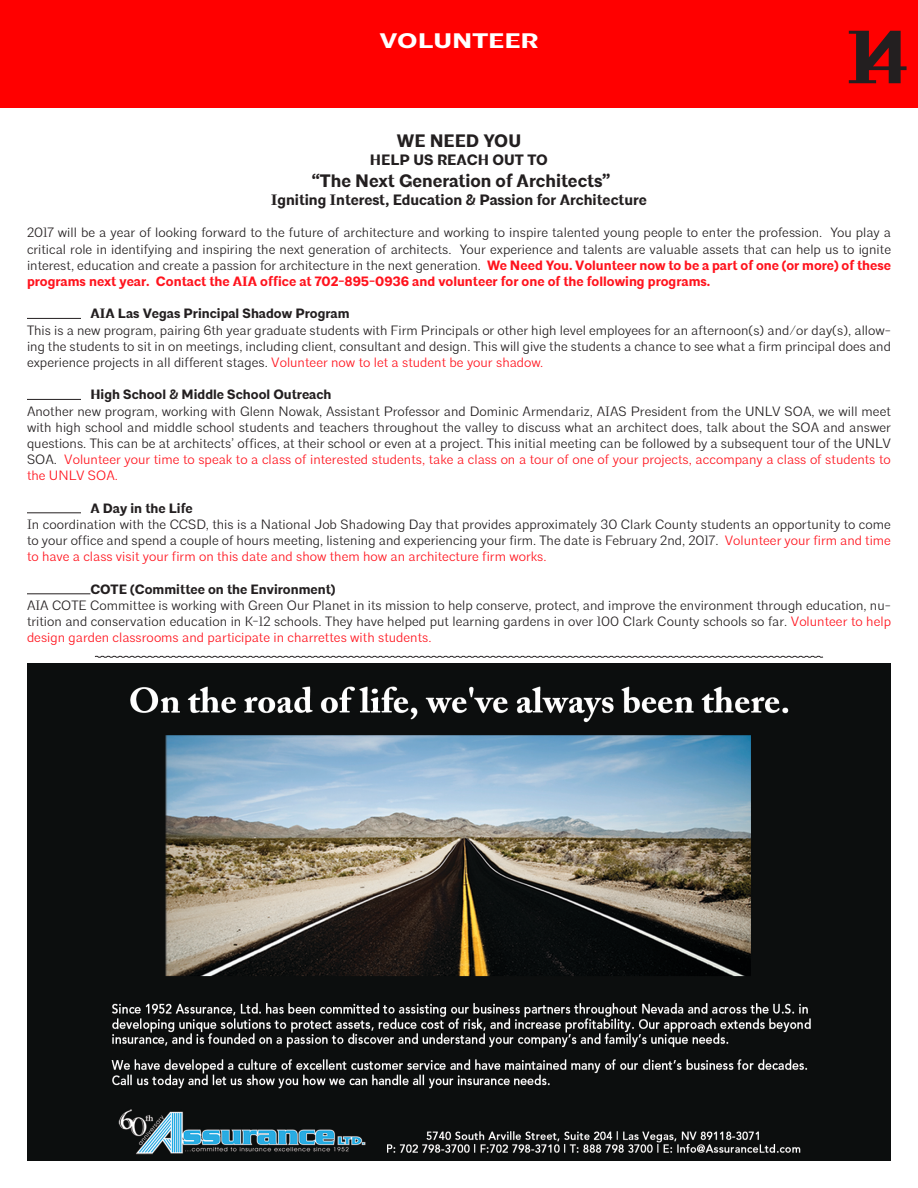
<style>
.page{position:relative;width:918px;height:1188px;background:#fff}
.page>*{position:absolute;margin:0;border:0;box-sizing:border-box;transform-origin:0 0}
.t1{font:700 75px "Architype";color:#231f20}
.t2{font:700 21px "Architype";color:#fff;scale:1.25 1}
.t3{font:700 18px "Architype";color:#231f20}
.t4{font:700 15px "Architype";color:#231f20}
.t5{font:300 13.5px/16.2px "Architype";color:#231f20;text-align:justify}
.t6{font:700 13.5px "Architype";color:#231f20}
.s1{font-weight:700;color:#ff131d}
.s2{color:#ff131d}
</style>
<div class="page">
<div style="left:0;top:0;width:918px;height:108px;background:#f00"></div>
<svg style="left:94px;top:655px;width:730px;height:3px"></svg>
<hr style="left:27px;top:318px;width:54px;height:1px;background:#231f20">
<hr style="left:27px;top:399px;width:54px;height:1px;background:#231f20">
<hr style="left:27px;top:513px;width:54px;height:1px;background:#231f20">
<hr style="left:27px;top:594px;width:63px;height:1px;background:#231f20">
<img style="left:27px;top:663px;width:864px;height:498px">
<p class="t2" style="left:380px;top:28px;width:129px">VOLUNTEER</p>
<p class="t1" style="left:847px;top:12px;width:62px">14</p>
<p class="t3" style="left:397px;top:130px;width:126px">WE NEED YOU</p>
<p class="t4" style="left:370px;top:151px;width:180px">HELP US REACH OUT TO</p>
<p class="t3" style="left:312px;top:170px;width:301px">“The Next Generation of Architects”</p>
<p class="t4" style="left:271px;top:191px;width:377px">Igniting Interest, Education &amp; Passion for Architecture</p>
<p class="t5" style="left:27px;top:225px;width:866px">2017 will be a year of looking forward to the future of architecture and working to inspire talented young people to enter the profession. You play a critical role in identifying and inspiring the next generation of architects. Your experience and talents are valuable assets that can help us to ignite interest, education and create a passion for architecture in the next generation. <span class="s1">We Need You. Volunteer now to be a part of one (or more) of these programs next year. Contact the AIA office at 702-895-0936 and volunteer for one of the following programs.</span></p>
<p class="t6" style="left:90px;top:306px;width:261px">AIA Las Vegas Principal Shadow Program</p>
<p class="t5" style="left:27px;top:322px;width:866px">This is a new program, pairing 6th year graduate students with Firm Principals or other high level employees for an afternoon(s) and/or day(s), allow&shy;ing the students to sit in on meetings, including client, consultant and design. This will give the students a chance to see what a firm principal does and experience projects in all different stages. <span class="s2">Volunteer now to let a student be your shadow.</span></p>
<p class="t6" style="left:90px;top:387px;width:243px">High School &amp; Middle School Outreach</p>
<p class="t5" style="left:27px;top:403px;width:866px">Another new program, working with Glenn Nowak, Assistant Professor and Dominic Armendariz, AIAS President from the UNLV SOA, we will meet with high school and middle school students and teachers throughout the valley to discuss what an architect does, talk about the SOA and answer questions. This can be at architects’ offices, at their school or even at a project. This initial meeting can be followed by a subsequent tour of the UNLV SOA. <span class="s2">Volunteer your time to speak to a class of interested students, take a class on a tour of one of your projects, accompany a class of students to the UNLV SOA.</span></p>
<p class="t6" style="left:90px;top:500px;width:104px">A Day in the Life</p>
<p class="t5" style="left:27px;top:516px;width:865px">In coordination with the CCSD, this is a National Job Shadowing Day that provides approximately 30 Clark County students an opportunity to come to your office and spend a couple of hours meeting, listening and experiencing your firm. The date is February 2nd, 2017. <span class="s2">Volunteer your firm and time to have a class visit your firm on this date and show them how an architecture firm works.</span></p>
<p class="t6" style="left:90px;top:581px;width:247px">COTE (Committee on the Environment)</p>
<p class="t5" style="left:27px;top:597px;width:866px">AIA COTE Committee is working with Green Our Planet in its mission to help conserve, protect, and improve the environment through education, nu&shy;trition and conservation education in K-12 schools. They have helped put learning gardens in over 100 Clark County schools so far. <span class="s2">Volunteer to help design garden classrooms and participate in charrettes with students.</span></p>
</div>
